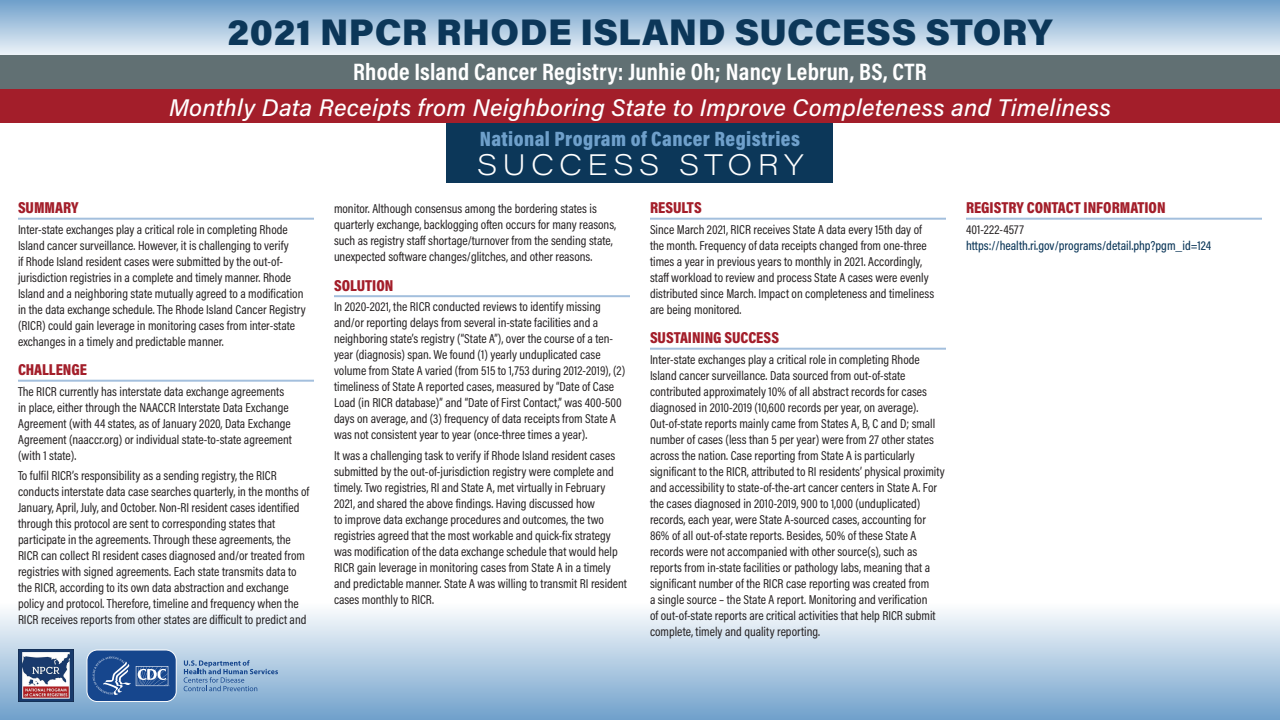
<style>
.page{position:relative;width:1280px;height:720px;background:#fff}
.page>*{position:absolute;margin:0;border:0;box-sizing:border-box;transform-origin:0 0}
.t1{font:900 37px "Acumin Pro";letter-spacing:.01em;color:#0c3759}
.t2{font:200 29px "Acumin Pro Wide";letter-spacing:.18em;color:#fff}
.t3{font:italic 500 24px/35.5px "Acumin Pro";letter-spacing:.01em;color:#fff;text-align:center}
.t4{font:900 21px "Acumin Pro Cond";letter-spacing:.02em;color:#6fa0cb}
.t5{font:900 16px "Acumin Pro Cond";color:#a31e2a}
.t6{font:13px/16px "Acumin Pro Cond";color:#231f20}
.t7{font:500 13px/16px "Acumin Pro Cond";color:#0c3759}
.s1{font-family:"Acumin Pro Cond";font-weight:700;font-style:normal}
.s2{font-weight:400;color:#231f20}
</style>
<div class="page">
<div style="left:0;top:603px;width:1280px;height:117px;background:linear-gradient(to bottom,#fdfefe,#70a0cb)"></div>
<div style="left:446px;top:123px;width:388px;height:60px;background:#0c3759"></div>
<img style="left:18px;top:650px;width:55px;height:52px">
<svg style="left:184px;top:660px;width:94px;height:31px;background:#8aacce"></svg>
<svg style="left:87px;top:650px;width:90px;height:52px;background:#3a639e"></svg>
<svg style="left:0;top:0;width:1280px;height:55px;background:#adc9e1"></svg>
<div style="left:0;top:55px;width:1280px;height:34px;background:#617073"></div>
<div style="left:0;top:89px;width:1280px;height:34px;background:#a31e2a"></div>
<hr style="left:18px;top:218px;width:296px;height:2px;background:#a3bfdd">
<hr style="left:18px;top:380px;width:296px;height:2px;background:#a3bfdd">
<hr style="left:334px;top:295px;width:296px;height:2px;background:#a3bfdd">
<hr style="left:650px;top:218px;width:296px;height:2px;background:#a3bfdd">
<hr style="left:650px;top:348px;width:296px;height:2px;background:#a3bfdd">
<hr style="left:966px;top:218px;width:296px;height:2px;background:#a3bfdd">
<p class="t1" style="left:228px;top:6px;width:826px">2021 NPCR RHODE ISLAND SUCCESS STORY</p>
<p class="t3" style="left:169px;top:53px;width:943px"><span class="s1">Rhode Island Cancer Registry: Junhie Oh; Nancy Lebrun, BS, CTR<br></span>Monthly Data Receipts from Neighboring State to Improve Completeness and Timeliness</p>
<p class="t4" style="left:480px;top:125px;width:322px">National Program of Cancer Registries</p>
<p class="t2" style="left:477px;top:144px;width:328px">SUCCESS STORY</p>
<p class="t5" style="left:18px;top:197px;width:62px">SUMMARY</p>
<p class="t6" style="left:18px;top:221px;width:289px">Inter-state exchanges play a critical role in completing Rhode Island cancer surveillance. However, it is challenging to verify<br>if Rhode Island resident cases were submitted by the out-of&shy;jurisdiction registries in a complete and timely manner. Rhode Island and a neighboring state mutually agreed to a modification in the data exchange schedule. The Rhode Island Cancer Registry (RICR) could gain leverage in monitoring cases from inter-state exchanges in a timely and predictable manner.</p>
<p class="t5" style="left:18px;top:359px;width:71px">CHALLENGE</p>
<p class="t6" style="left:18px;top:383px;width:275px">The RICR currently has interstate data exchange agreements in place, either through the NAACCR Interstate Data Exchange Agreement (with 44 states, as of January 2020, Data Exchange Agreement (naaccr.org) or individual state-to-state agreement (with 1 state).</p>
<p class="t6" style="left:18px;top:467px;width:293px">To fulfil RICR’s responsibility as a sending registry, the RICR conducts interstate data case searches quarterly, in the months of January, April, July, and October. Non-RI resident cases identified through this protocol are sent to corresponding states that participate in the agreements. Through these agreements, the RICR can collect RI resident cases diagnosed and/or treated from registries with signed agreements. Each state transmits data to the RICR, according to its own data abstraction and exchange policy and protocol. Therefore, timeline and frequency when the RICR receives reports from other states are difficult to predict and</p>
<p class="t6" style="left:334px;top:200px;width:284px">monitor. Although consensus among the bordering states is quarterly exchange, backlogging often occurs for many reasons, such as registry staff shortage/turnover from the sending state, unexpected software changes/glitches, and other reasons.</p>
<p class="t5" style="left:334px;top:275px;width:61px">SOLUTION</p>
<p class="t6" style="left:334px;top:298px;width:293px">In 2020-2021, the RICR conducted reviews to identify missing and/or reporting delays from several in-state facilities and a neighboring state’s registry (“State A”), over the course of a ten&shy;year (diagnosis) span. We found (1) yearly unduplicated case volume from State A varied (from 515 to 1,753 during 2012-2019), (2) timeliness of State A reported cases, measured by “Date of Case Load (in RICR database)” and “Date of First Contact,” was 400-500 days on average, and (3) frequency of data receipts from State A was not consistent year to year (once-three times a year).</p>
<p class="t6" style="left:334px;top:447px;width:295px">It was a challenging task to verify if Rhode Island resident cases submitted by the out-of-jurisdiction registry were complete and timely. Two registries, RI and State A, met virtually in February 2021, and shared the above findings. Having discussed how<br>to improve data exchange procedures and outcomes, the two registries agreed that the most workable and quick-fix strategy was modification of the data exchange schedule that would help RICR gain leverage in monitoring cases from State A in a timely and predictable manner. State A was willing to transmit RI resident cases monthly to RICR.</p>
<p class="t5" style="left:650px;top:197px;width:53px">RESULTS</p>
<p class="t6" style="left:650px;top:221px;width:286px">Since March 2021, RICR receives State A data every 15th day of the month. Frequency of data receipts changed from one-three times a year in previous years to monthly in 2021. Accordingly, staff workload to review and process State A cases were evenly distributed since March. Impact on completeness and timeliness are being monitored.</p>
<p class="t5" style="left:650px;top:327px;width:131px">SUSTAINING SUCCESS</p>
<p class="t6" style="left:650px;top:351px;width:296px">Inter-state exchanges play a critical role in completing Rhode Island cancer surveillance. Data sourced from out-of-state contributed approximately 10% of all abstract records for cases diagnosed in 2010-2019 (10,600 records per year, on average).<br>Out-of-state reports mainly came from States A, B, C and D; small number of cases (less than 5 per year) were from 27 other states across the nation. Case reporting from State A is particularly significant to the RICR, attributed to RI residents’ physical proximity and accessibility to state-of-the-art cancer centers in State A. For the cases diagnosed in 2010-2019, 900 to 1,000 (unduplicated) records, each year, were State A-sourced cases, accounting for 86% of all out-of-state reports. Besides, 50% of these State A records were not accompanied with other source(s), such as reports from in-state facilities or pathology labs, meaning that a significant number of the RICR case reporting was created from<br>a single source – the State A report. Monitoring and verification<br>of out-of-state reports are critical activities that help RICR submit complete, timely and quality reporting.</p>
<p class="t5" style="left:966px;top:197px;width:201px">REGISTRY CONTACT INFORMATION</p>
<p class="t7" style="left:966px;top:221px;width:247px"><span class="s2">401-222-4577 </span>https://health.ri.gov/programs/detail.php?pgm_id=124</p>
</div>
